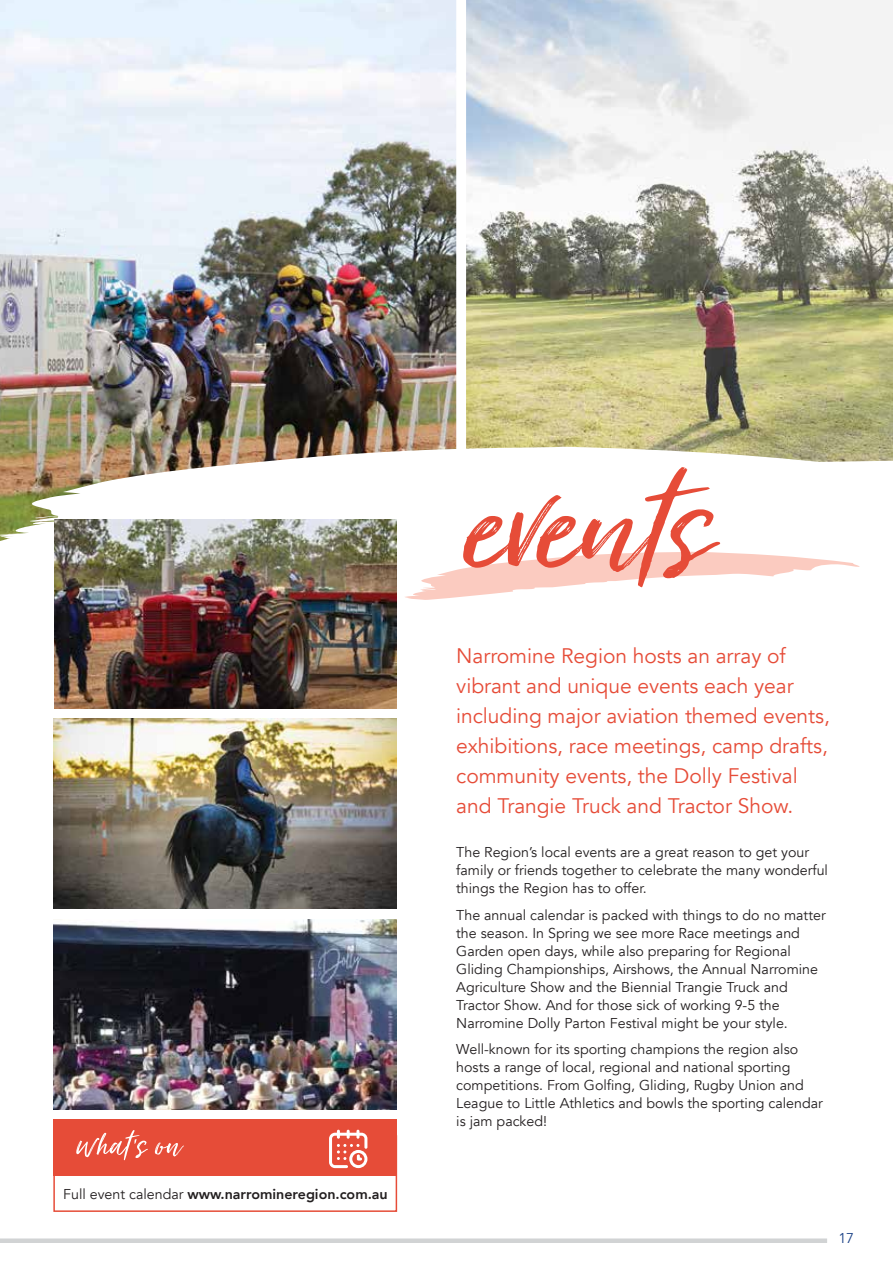
<style>
.page{position:relative;width:893px;height:1263px;background:#fff}
.page>*{position:absolute;margin:0;border:0;box-sizing:border-box;transform-origin:0 0}
.t1{font:21px/30px "Avenir";color:#e64c38}
.t2{font:14.25px/18px "Avenir";color:#231f20}
.t3{font:800 14.25px "Avenir";color:#231f20}
.t4{font:14.25px "Avenir";color:#1e4488}
.s1{font-weight:400}
</style>
<div class="page">
<div style="left:0;top:1238px;width:827px;height:5px;background:#d1d3d4"></div>
<img style="left:0;top:0;width:456px;height:447px">
<img style="left:466px;top:0;width:427px;height:447px">
<img style="left:0;top:447px;width:893px;height:95px">
<svg style="left:404px;top:467px;width:459px;height:133px"></svg>
<img style="left:54px;top:519px;width:342px;height:189px">
<div style="left:53px;top:1119px;width:344px;height:57px;background:#e64c38"></div>
<div style="left:53px;top:1135px;width:344px;height:77px;border:2px solid #e64c38"></div>
<svg style="left:76px;top:1130px;width:108px;height:30px"></svg>
<svg style="left:329px;top:1130px;width:38px;height:38px"></svg>
<img style="left:53px;top:919px;width:343px;height:191px">
<img style="left:53px;top:719px;width:343px;height:190px">
<p class="t3" style="left:63px;top:1183px;width:326px"><span class="s1">Full event calendar</span> www.narromineregion.com.au</p>
<h1 class="t1" style="left:456px;top:641px;width:375px">Narromine Region hosts an array of vibrant and unique events each year including major aviation themed events, exhibitions, race meetings, camp drafts, community events, the Dolly Festival and Trangie Truck and Tractor Show.</h1>
<p class="t2" style="left:456px;top:844px;width:373px">The Region’s local events are a great reason to get your family or friends together to celebrate the many wonderful things the Region has to offer.</p>
<p class="t2" style="left:456px;top:906px;width:371px">The annual calendar is packed with things to do no matter the season. In Spring we see more Race meetings and Garden open days, while also preparing for Regional Gliding Championships, Airshows, the Annual Narromine Agriculture Show and the Biennial Trangie Truck and Tractor Show. And for those sick of working 9-5 the Narromine Dolly Parton Festival might be your style.</p>
<p class="t2" style="left:456px;top:1041px;width:368px">Well-known for its sporting champions the region also hosts a range of local, regional and national sporting competitions. From Golfing, Gliding, Rugby Union and League to Little Athletics and bowls the sporting calendar is jam packed!</p>
<p class="t4" style="left:838px;top:1230px;width:17px">17</p>
</div>
